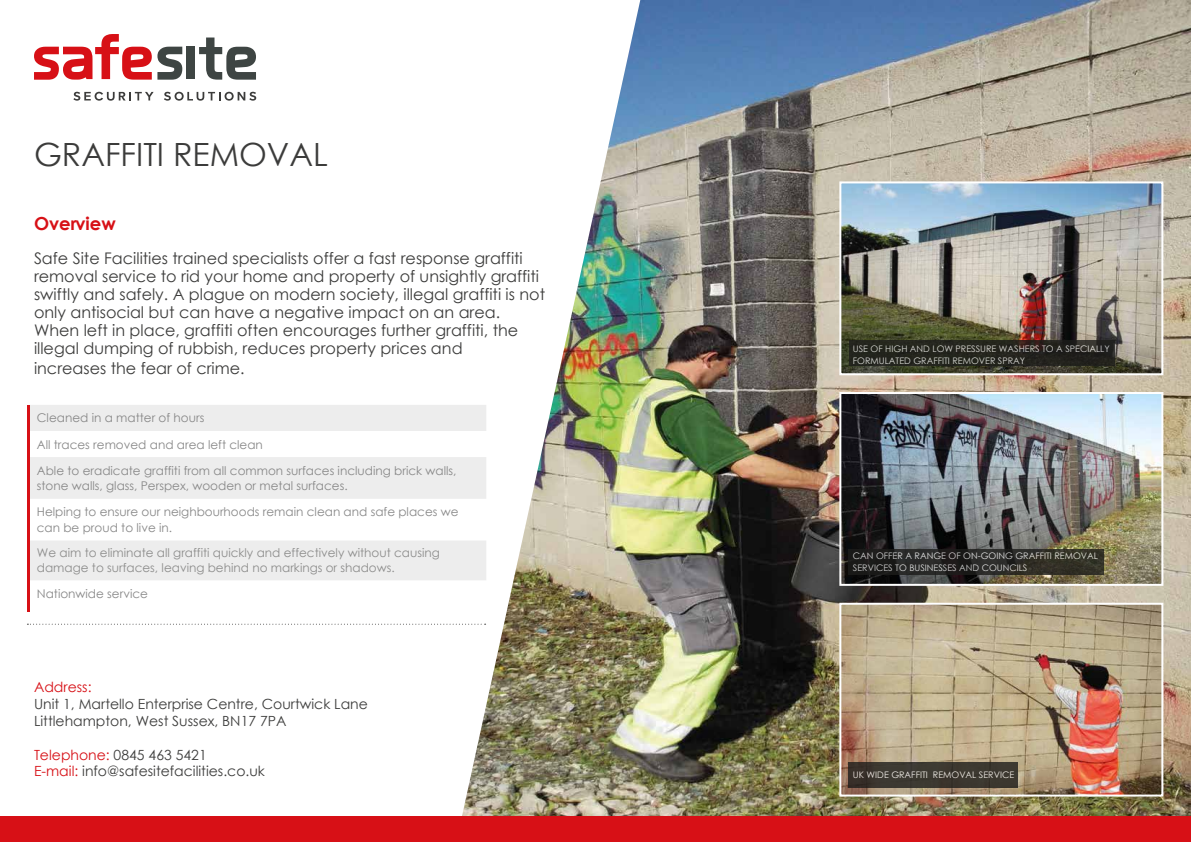
<style>
.page{position:relative;width:1191px;height:842px;background:#fff}
.page>*{position:absolute;margin:0;border:0;box-sizing:border-box;transform-origin:0 0}
.t1{font:32px "Century Gothic";color:#3c3c3b}
.t2{font:700 18px "Century Gothic";color:#d71016}
.t3{font:16px/18.2px "Century Gothic";color:#3c3c3b}
.t4{font:14px/16.8px "Century Gothic";color:#3c3c3b}
.t5{font:14px "Century Gothic";color:#d71016}
.t6{font:12px/26.1px "Century Gothic";color:#878787}
.t7{font:12px/14.4px "Century Gothic";color:#8c8c8b}
.t8{font:9px/12px "Century Gothic";color:#fff}
.s1{color:#d71016}
</style>
<div class="page">
<img style="left:456px;top:0;width:735px;height:816px">
<img style="left:842px;top:184px;width:318px;height:188px">
<div style="left:839px;top:181px;width:324px;height:194px;border:2px solid #fff"></div>
<img style="left:842px;top:395px;width:318px;height:188px">
<div style="left:839px;top:392px;width:324px;height:194px;border:2px solid #fff"></div>
<img style="left:842px;top:606px;width:318px;height:187px">
<div style="left:839px;top:603px;width:324px;height:193px;border:2px solid #fff"></div>
<div style="left:849px;top:341px;width:265px;height:25px;background:#23241d"></div>
<svg style="left:848px;top:549px;width:255px;height:25px;background:#272723"></svg>
<div style="left:848px;top:762px;width:170px;height:25px;background:#3c3830"></div>
<svg style="left:30px;top:405px;width:456px;height:175px;fill:#ededed"></svg>
<svg style="left:27px;top:624px;width:458px;height:1px"></svg>
<hr style="left:27px;top:405px;width:3px;height:207px;background:#d71016">
<div style="left:0;top:816px;width:1191px;height:26px;background:#d71016"></div>
<div style="left:186px;top:47px;width:9px;height:32px;background:#3e4543"></div>
<svg style="left:34px;top:34px;width:148px;height:46px"></svg>
<svg style="left:199px;top:38px;width:57px;height:42px"></svg>
<svg style="left:73px;top:92px;width:81px;height:9px"></svg>
<svg style="left:164px;top:92px;width:92px;height:9px"></svg>
<h1 class="t1" style="left:34px;top:132px;width:295px">GRAFFITI REMOVAL</h1>
<p class="t2" style="left:34px;top:210px;width:83px">Overview</p>
<p class="t3" style="left:34px;top:249px;width:512px">Safe Site Facilities trained specialists offer a fast response graffiti removal service to rid your home and property of unsightly graffiti swiftly and safely. A plague on modern society, illegal graffiti is not only antisocial but can have a negative impact on an area.<br>When left in place, graffiti often encourages further graffiti, the illegal dumping of rubbish, reduces property prices and<br>increases the fear of crime.</p>
<p class="t6" style="left:37px;top:405px;width:421px">Cleaned in a matter of hours<br>All traces removed and area left clean<br>Able to eradicate graffiti from all common surfaces including brick walls,</p>
<p class="t6" style="left:37px;top:473px;width:423px">stone walls, glass, Perspex, wooden or metal surfaces.<br>Helping to ensure our neighbourhoods remain clean and safe places we</p>
<p class="t6" style="left:37px;top:514px;width:137px">can be proud to live in.</p>
<p class="t7" style="left:37px;top:546px;width:404px">We aim to eliminate all graffiti quickly and effectively without causing damage to surfaces, leaving behind no markings or shadows.</p>
<p class="t6" style="left:37px;top:580px;width:113px">Nationwide service</p>
<p class="t5" style="left:34px;top:677px;width:59px">Address:</p>
<p class="t4" style="left:34px;top:695px;width:335px">Unit 1, Martello Enterprise Centre, Courtwick Lane<br>Littlehampton, West Sussex, BN17 7PA</p>
<p class="t4" style="left:34px;top:746px;width:232px"><span class="s1">Telephone:</span> 0845 463 5421<br><span class="s1">E-mail:</span> info@safesitefacilities.co.uk</p>
<p class="t8" style="left:853px;top:342px;width:258px">USE OF HIGH AND LOW PRESSURE WASHERS TO A SPECIALLY<br>FORMULATED GRAFFITI REMOVER SPRAY</p>
<p class="t8" style="left:853px;top:550px;width:247px">CAN OFFER A RANGE OF ON-GOING GRAFFITI REMOVAL<br>SERVICES TO BUSINESSES AND COUNCILS</p>
<p class="t8" style="left:853px;top:768px;width:163px">UK WIDE GRAFFITI REMOVAL SERVICE</p>
</div>
